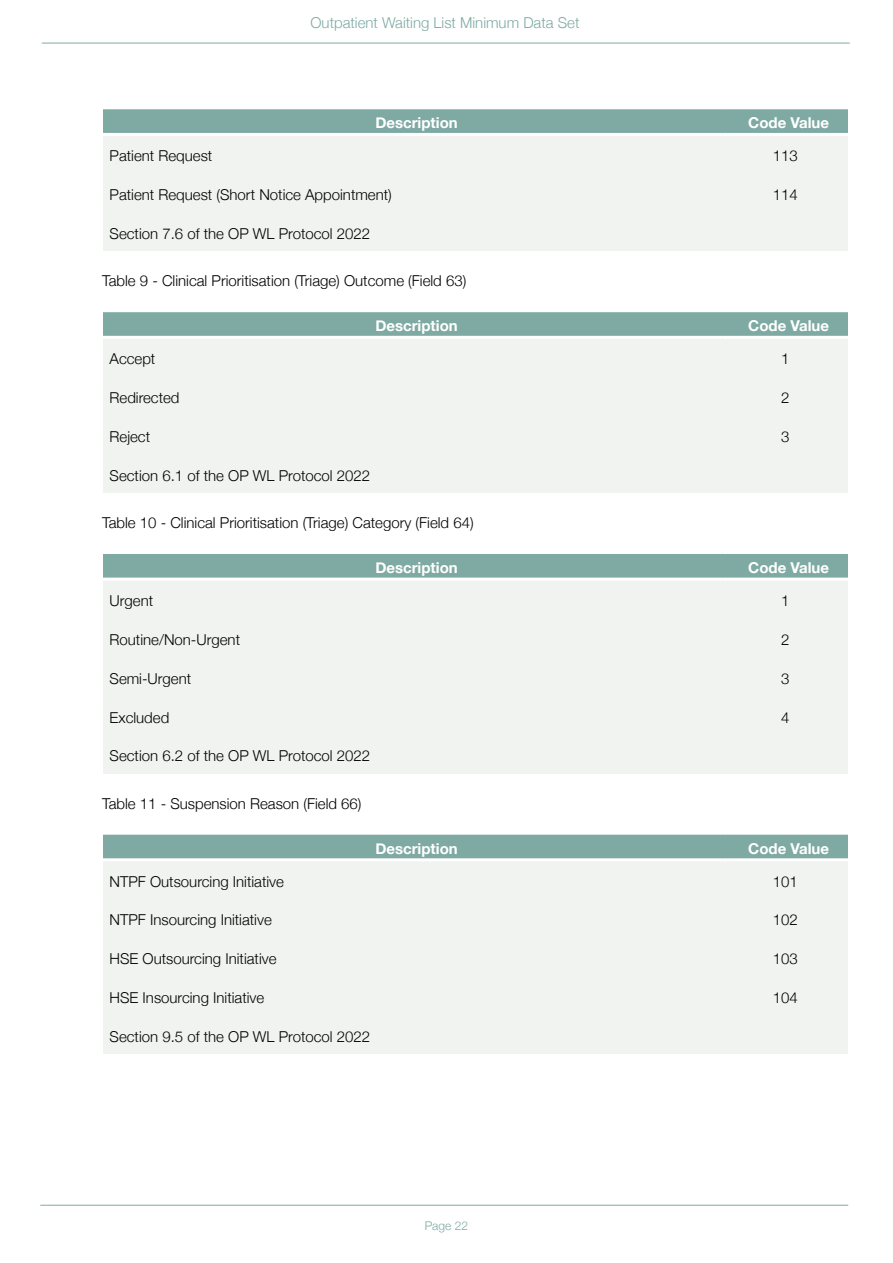
<style>
.page{position:relative;width:893px;height:1263px;background:#fff}
.page>*{position:absolute;margin:0;border:0;box-sizing:border-box;transform-origin:0 0}
.t1{font:300 15px "Helvetica Neue";color:#000}
.t2{font:700 15px "Helvetica Neue";color:#fff}
.t3{font:300 15px "Helvetica Neue";color:#7eaaa3}
.t4{font:300 12px "Helvetica Neue";color:#7eaaa3}
</style>
<div class="page">
<hr style="left:42px;top:43px;width:808px;height:1px;background:#7eaaa3">
<hr style="left:40px;top:1205px;width:808px;height:1px;background:#7eaaa3">
<div style="left:104px;top:1015px;width:744px;height:39px;background:#f1f3f1"></div>
<div style="left:723px;top:976px;width:125px;height:39px;background:#f1f3f1"></div>
<div style="left:104px;top:976px;width:619px;height:39px;background:#f1f3f1"></div>
<div style="left:723px;top:938px;width:125px;height:38px;background:#f1f3f1"></div>
<div style="left:104px;top:938px;width:619px;height:38px;background:#f1f3f1"></div>
<div style="left:723px;top:899px;width:125px;height:39px;background:#f1f3f1"></div>
<div style="left:104px;top:899px;width:619px;height:39px;background:#f1f3f1"></div>
<div style="left:723px;top:860px;width:125px;height:39px;background:#f1f3f1"></div>
<div style="left:104px;top:860px;width:619px;height:39px;background:#f1f3f1"></div>
<div style="left:104px;top:735px;width:744px;height:39px;background:#f1f3f1"></div>
<div style="left:723px;top:696px;width:125px;height:39px;background:#f1f3f1"></div>
<div style="left:104px;top:696px;width:619px;height:39px;background:#f1f3f1"></div>
<div style="left:723px;top:657px;width:125px;height:39px;background:#f1f3f1"></div>
<div style="left:104px;top:657px;width:619px;height:39px;background:#f1f3f1"></div>
<div style="left:723px;top:618px;width:125px;height:39px;background:#f1f3f1"></div>
<div style="left:104px;top:618px;width:619px;height:39px;background:#f1f3f1"></div>
<div style="left:723px;top:579px;width:125px;height:39px;background:#f1f3f1"></div>
<div style="left:104px;top:579px;width:619px;height:39px;background:#f1f3f1"></div>
<div style="left:104px;top:454px;width:744px;height:39px;background:#f1f3f1"></div>
<div style="left:723px;top:415px;width:125px;height:39px;background:#f1f3f1"></div>
<div style="left:104px;top:415px;width:619px;height:39px;background:#f1f3f1"></div>
<div style="left:723px;top:376px;width:125px;height:39px;background:#f1f3f1"></div>
<div style="left:104px;top:376px;width:619px;height:39px;background:#f1f3f1"></div>
<div style="left:723px;top:337px;width:125px;height:39px;background:#f1f3f1"></div>
<div style="left:104px;top:337px;width:619px;height:39px;background:#f1f3f1"></div>
<div style="left:104px;top:212px;width:744px;height:39px;background:#f1f3f1"></div>
<div style="left:723px;top:173px;width:125px;height:39px;background:#f1f3f1"></div>
<div style="left:104px;top:173px;width:619px;height:39px;background:#f1f3f1"></div>
<div style="left:723px;top:134px;width:125px;height:39px;background:#f1f3f1"></div>
<div style="left:104px;top:134px;width:619px;height:39px;background:#f1f3f1"></div>
<div style="left:104px;top:108px;width:619px;height:26px;background:#7eaaa3"></div>
<div style="left:723px;top:108px;width:125px;height:26px;background:#7eaaa3"></div>
<hr style="left:102px;top:106px;width:621px;height:3px;background:#fff">
<hr style="left:723px;top:106px;width:126px;height:3px;background:#fff">
<hr style="left:102px;top:133px;width:621px;height:3px;background:#fff">
<hr style="left:723px;top:133px;width:126px;height:3px;background:#fff">
<div style="left:104px;top:311px;width:619px;height:26px;background:#7eaaa3"></div>
<div style="left:723px;top:311px;width:125px;height:26px;background:#7eaaa3"></div>
<hr style="left:102px;top:309px;width:621px;height:3px;background:#fff">
<hr style="left:723px;top:309px;width:126px;height:3px;background:#fff">
<hr style="left:102px;top:336px;width:621px;height:3px;background:#fff">
<hr style="left:723px;top:336px;width:126px;height:3px;background:#fff">
<div style="left:104px;top:552px;width:619px;height:27px;background:#7eaaa3"></div>
<div style="left:723px;top:552px;width:125px;height:27px;background:#7eaaa3"></div>
<hr style="left:102px;top:551px;width:621px;height:3px;background:#fff">
<hr style="left:723px;top:551px;width:126px;height:3px;background:#fff">
<hr style="left:102px;top:578px;width:621px;height:3px;background:#fff">
<hr style="left:723px;top:578px;width:126px;height:3px;background:#fff">
<div style="left:104px;top:833px;width:619px;height:27px;background:#7eaaa3"></div>
<div style="left:723px;top:833px;width:125px;height:27px;background:#7eaaa3"></div>
<hr style="left:102px;top:832px;width:621px;height:3px;background:#fff">
<hr style="left:723px;top:832px;width:126px;height:3px;background:#fff">
<hr style="left:102px;top:858px;width:621px;height:3px;background:#fff">
<hr style="left:723px;top:858px;width:126px;height:3px;background:#fff">
<p class="t3" style="left:310px;top:10px;width:270px">Outpatient Waiting List Minimum Data Set</p>
<p class="t2" style="left:375px;top:111px;width:84px">Description</p>
<p class="t2" style="left:748px;top:111px;width:82px">Code Value</p>
<p class="t1" style="left:110px;top:144px;width:104px">Patient Request</p>
<p class="t1" style="left:110px;top:183px;width:284px">Patient Request (Short Notice Appointment)</p>
<p class="t1" style="left:110px;top:221px;width:262px">Section 7.6 of the OP WL Protocol 2022</p>
<p class="t1" style="left:773px;top:144px;width:27px">113</p>
<p class="t1" style="left:773px;top:183px;width:27px">114</p>
<p class="t1" style="left:102px;top:269px;width:366px">Table 9 - Clinical Prioritisation (Triage) Outcome (Field 63)</p>
<p class="t2" style="left:375px;top:314px;width:84px">Description</p>
<p class="t2" style="left:748px;top:314px;width:82px">Code Value</p>
<p class="t1" style="left:110px;top:347px;width:47px">Accept</p>
<p class="t1" style="left:110px;top:385px;width:72px">Redirected</p>
<p class="t1" style="left:781px;top:347px;width:10px">1</p>
<p class="t1" style="left:781px;top:385px;width:10px">2</p>
<p class="t1" style="left:110px;top:424px;width:42px">Reject</p>
<p class="t1" style="left:110px;top:463px;width:262px">Section 6.1 of the OP WL Protocol 2022</p>
<p class="t1" style="left:781px;top:424px;width:10px">3</p>
<p class="t1" style="left:102px;top:510px;width:373px">Table 10 - Clinical Prioritisation (Triage) Category (Field 64)</p>
<p class="t2" style="left:375px;top:556px;width:84px">Description</p>
<p class="t2" style="left:748px;top:556px;width:82px">Code Value</p>
<p class="t1" style="left:110px;top:588px;width:45px">Urgent</p>
<p class="t1" style="left:781px;top:588px;width:10px">1</p>
<p class="t1" style="left:110px;top:627px;width:132px">Routine/Non-Urgent</p>
<p class="t1" style="left:781px;top:627px;width:10px">2</p>
<p class="t1" style="left:110px;top:666px;width:83px">Semi-Urgent</p>
<p class="t1" style="left:781px;top:666px;width:10px">3</p>
<p class="t1" style="left:110px;top:705px;width:61px">Excluded</p>
<p class="t1" style="left:781px;top:705px;width:10px">4</p>
<p class="t1" style="left:110px;top:744px;width:262px">Section 6.2 of the OP WL Protocol 2022</p>
<p class="t1" style="left:102px;top:791px;width:261px">Table 11 - Suspension Reason (Field 66)</p>
<p class="t2" style="left:375px;top:837px;width:84px">Description</p>
<p class="t2" style="left:748px;top:837px;width:82px">Code Value</p>
<p class="t1" style="left:110px;top:869px;width:176px">NTPF Outsourcing Initiative</p>
<p class="t1" style="left:773px;top:869px;width:27px">101</p>
<p class="t1" style="left:110px;top:908px;width:164px">NTPF Insourcing Initiative</p>
<p class="t1" style="left:773px;top:908px;width:27px">102</p>
<p class="t1" style="left:110px;top:947px;width:168px">HSE Outsourcing Initiative</p>
<p class="t1" style="left:773px;top:947px;width:27px">103</p>
<p class="t1" style="left:110px;top:986px;width:156px">HSE Insourcing Initiative</p>
<p class="t1" style="left:773px;top:986px;width:27px">104</p>
<p class="t1" style="left:110px;top:1025px;width:262px">Section 9.5 of the OP WL Protocol 2022</p>
<p class="t4" style="left:425px;top:1216px;width:45px">Page 22</p>
</div>
